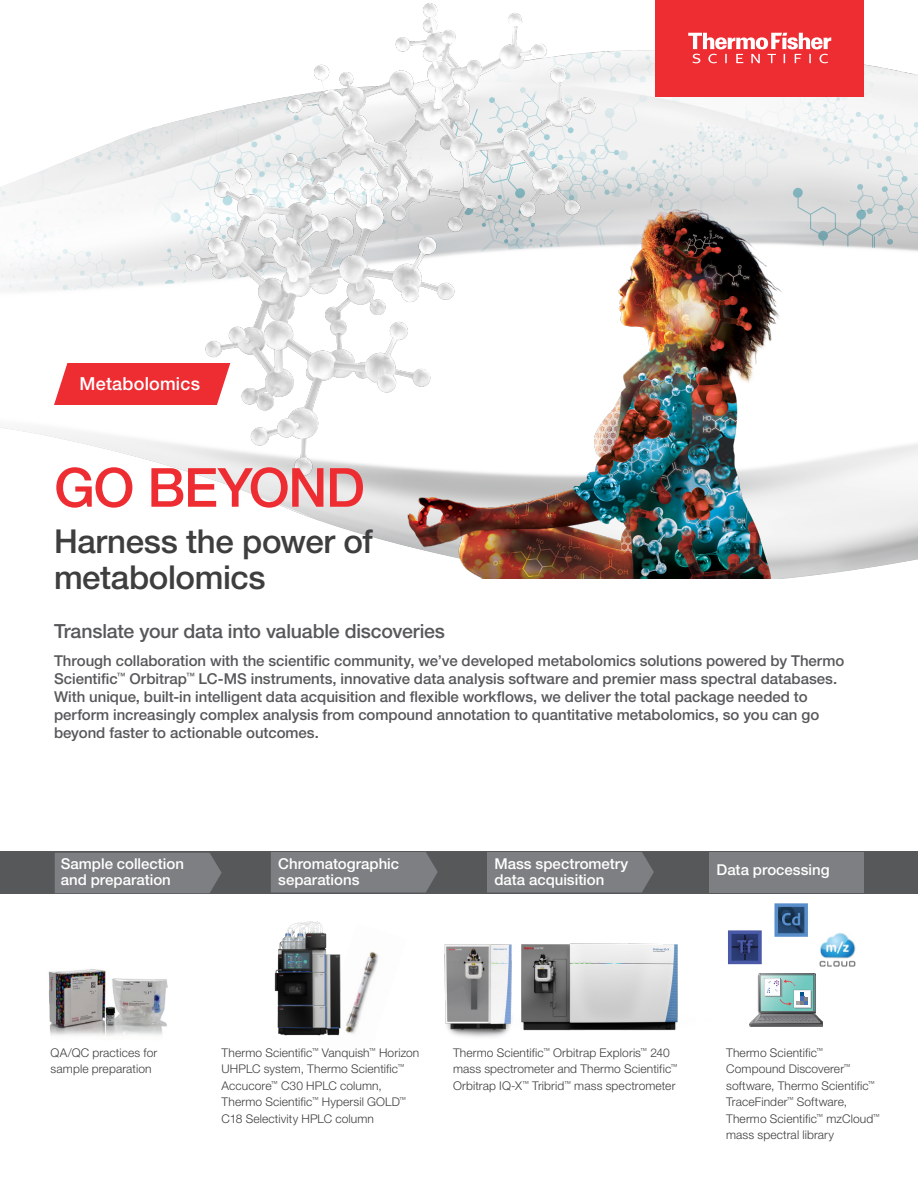
<style>
.page{position:relative;width:918px;height:1188px;background:#fff}
.page>*{position:absolute;margin:0;border:0;box-sizing:border-box;transform-origin:0 0}
.t1{font:500 54px "Helvetica Neue LTW1 G";letter-spacing:-.025em;color:#ee2d33}
.t2{font:500 33px/36px "Helvetica Neue LTW1 G";letter-spacing:-.01em;color:#3e3e3f}
.t3{font:500 19.5px "Helvetica Neue LTW1 G";letter-spacing:-.01em;color:#57585a}
.t4{font:500 18px "Helvetica Neue LTW1 G";letter-spacing:.01em;color:#fff}
.t5{font:500 15px/18px "Helvetica Neue LTW1 G";color:#57585a}
.t6{font:500 15px/16.5px "Helvetica Neue LTW1 G";color:#fff}
.t7{font:300 12px/16.5px "Helvetica Neue LTW1 G";letter-spacing:.01em;color:#3e3e3f}
</style>
<div class="page">
<img style="left:0;top:0;width:918px;height:561px">
<img style="left:164px;top:0;width:488px;height:487px">
<img style="left:400px;top:149px;width:511px;height:430px">
<svg style="left:54px;top:363px;width:176px;height:42px;background:#ef3c42"></svg>
<img style="left:274px;top:921px;width:105px;height:115px">
<img style="left:444px;top:944px;width:36px;height:93px">
<img style="left:480px;top:943px;width:198px;height:94px">
<div style="left:0;top:851px;width:918px;height:43px;background:#57585a"></div>
<div style="left:656px;top:0;width:208px;height:96px;background:#ee2d33"></div>
<svg style="left:688px;top:33px;width:143px;height:30px"></svg>
<div style="left:55px;top:853px;width:167px;height:40px;background:#7d7f82"></div>
<div style="left:271px;top:852px;width:167px;height:40px;background:#7d7f82"></div>
<div style="left:487px;top:852px;width:167px;height:40px;background:#7d7f82"></div>
<div style="left:709px;top:852px;width:155px;height:40px;background:#7d7f82"></div>
<svg style="left:774px;top:903px;width:34px;height:34px"></svg>
<svg style="left:728px;top:930px;width:34px;height:34px"></svg>
<img style="left:819px;top:933px;width:37px;height:34px">
<img style="left:750px;top:974px;width:73px;height:53px">
<img style="left:48px;top:969px;width:120px;height:67px">
<p class="t4" style="left:80px;top:373px;width:122px">Metabolomics</p>
<h1 class="t1" style="left:54px;top:455px;width:312px">GO BEYOND</h1>
<h2 class="t2" style="left:54px;top:524px;width:320px">Harness the power of metabolomics</h2>
<h3 class="t3" style="left:54px;top:619px;width:393px">Translate your data into valuable discoveries</h3>
<p class="t5" style="left:54px;top:652px;width:792px">Through collaboration with the scientific community, we’ve developed metabolomics solutions powered by Thermo Scientific<sup>™</sup> Orbitrap<sup>™</sup> LC-MS instruments, innovative data analysis software and premier mass spectral databases.<br>With unique, built-in intelligent data acquisition and flexible workflows, we deliver the total package needed to perform increasingly complex analysis from compound annotation to quantitative metabolomics, so you can go beyond faster to actionable outcomes.</p>
<p class="t6" style="left:61px;top:855px;width:125px">Sample collection and preparation</p>
<p class="t6" style="left:278px;top:855px;width:122px">Chromatographic separations</p>
<p class="t6" style="left:494px;top:855px;width:136px">Mass spectrometry data acquisition</p>
<p class="t6" style="left:717px;top:861px;width:115px">Data processing</p>
<p class="t7" style="left:51px;top:1044px;width:108px">QA/QC practices for sample preparation</p>
<p class="t7" style="left:453px;top:1044px;width:226px">Thermo Scientific<sup>™</sup> Orbitrap Exploris<sup>™</sup> 240 mass spectrometer and Thermo Scientific<sup>™<br></sup>Orbitrap IQ-X<sup>™</sup> Tribrid<sup>™</sup> mass spectrometer</p>
<p class="t7" style="left:726px;top:1044px;width:155px">Thermo Scientific<sup>™<br></sup>Compound Discoverer<sup>™ </sup>software, Thermo Scientific<sup>™<br></sup>TraceFinder<sup>™</sup> Software,<br>Thermo Scientific<sup>™</sup> mzCloud<sup>™ </sup>mass spectral library</p>
<p class="t7" style="left:222px;top:1044px;width:199px">Thermo Scientific<sup>™</sup> Vanquish<sup>™</sup> Horizon<br>UHPLC system, Thermo Scientific<sup>™<br></sup>Accucore<sup>™</sup> C30 HPLC column,<br>Thermo Scientific<sup>™</sup> Hypersil GOLD<sup>™<br></sup>C18 Selectivity HPLC column</p>
</div>
